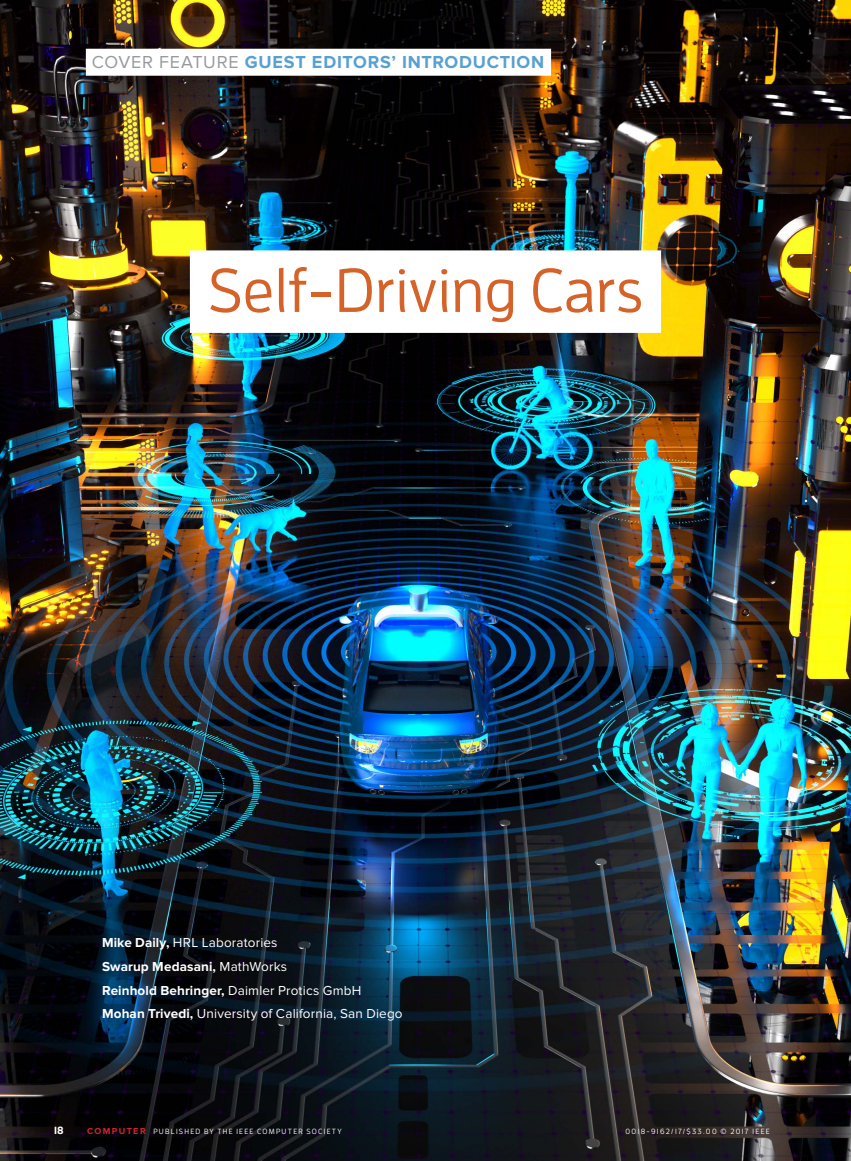
<style>
.page{position:relative;width:851px;height:1161px;background:#fff}
.page>*{position:absolute;margin:0;border:0;box-sizing:border-box;transform-origin:0 0}
.t1{font:500 61.5px "Enzo OT";color:#d46229}
.t2{font:700 18px "Proxima Nova";letter-spacing:.04em;color:#58a0d2}
.t3{font:13.5px/23.7px "Proxima Nova";letter-spacing:.015em;color:#fff}
.t4{font:700 10.5px "Enzo OT";color:#fff}
.t5{font:500 7.5px "Enzo OT";letter-spacing:.175em;color:#fff}
.s1{font-weight:400;color:#97999c}
.s2{font-weight:700}
.s3{font-family:"Proxima Nova";font-weight:700;font-size:9px;color:#d1232a}
</style>
<div class="page">
<img style="left:0;top:0;width:850px;height:1161px">
<div style="left:86px;top:49px;width:465px;height:27px;background:#fff"></div>
<div style="left:190px;top:250px;width:471px;height:83px;background:#fff"></div>
<h2 class="t2" style="left:92px;top:52px;width:454px"><span class="s1">COVER FEATURE</span> GUEST EDITORS’ INTRODUCTION</h2>
<h1 class="t1" style="left:208px;top:254px;width:436px">Self-Driving Cars</h1>
<p class="t3" style="left:102px;top:931px;width:302px"><span class="s2">Mike Daily,</span> HRL Laboratories<br><span class="s2">Swarup Medasani,</span> MathWorks<br><span class="s2">Reinhold Behringer,</span> Daimler Protics GmbH <span class="s2">Mohan Trivedi,</span> University of California, San Diego</p>
<p class="t4" style="left:54px;top:1124px;width:11px">18</p>
<p class="t5" style="left:87px;top:1127px;width:256px"><span class="s3">COMPUTER</span> PUBLISHED BY THE IEEE COMPUTER SOCIETY</p>
<p class="t5" style="left:625px;top:1127px;width:146px">0018-9162/17/$33.00 © 2017 IEEE</p>
</div>
